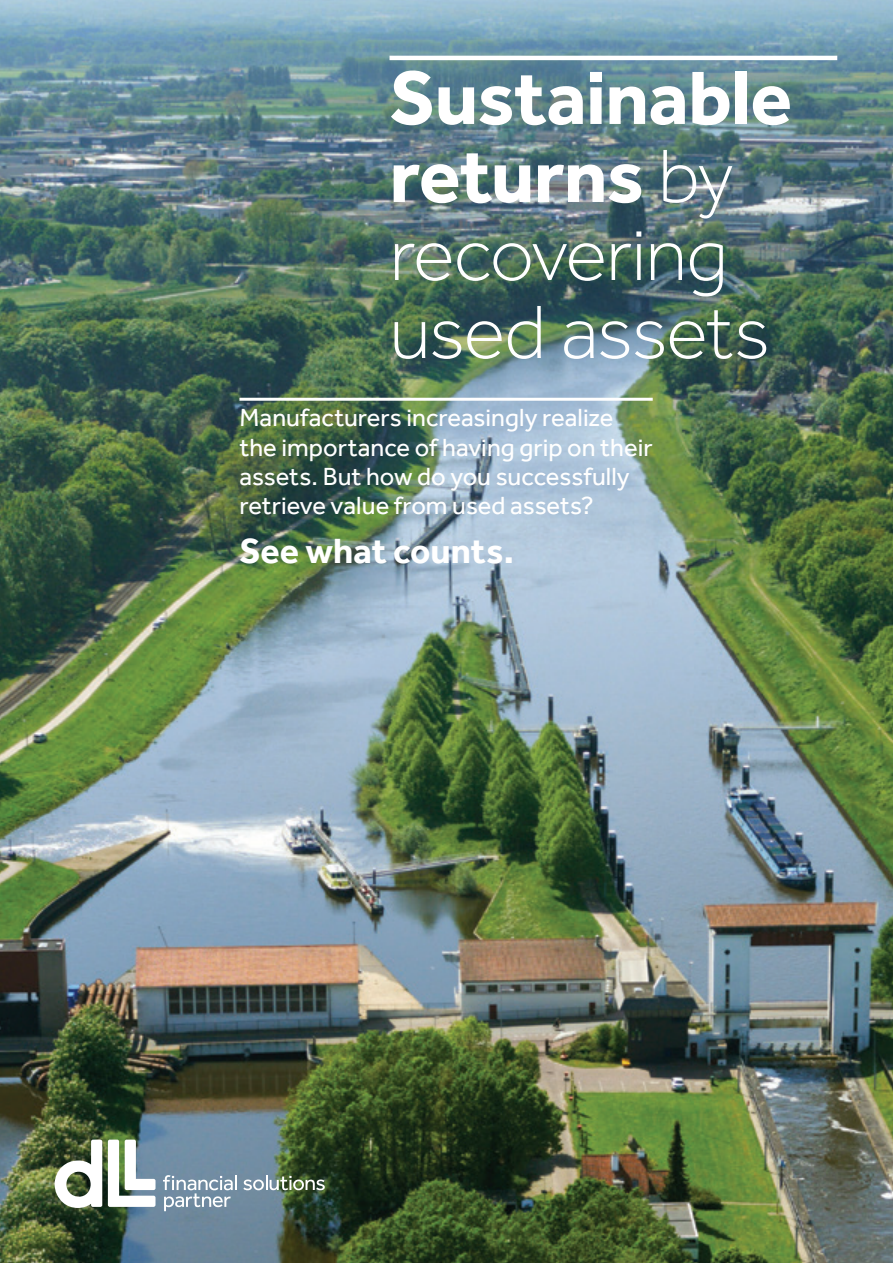
<style>
.page{position:relative;width:893px;height:1263px;background:#fff}
.page>*{position:absolute;margin:0;border:0;box-sizing:border-box;transform-origin:0 0}
.t1{font:300 78px/78px "Effra";letter-spacing:-.02em;color:#fff}
.t2{font:700 36px "Effra";color:#fff}
.t3{font:25.5px/29.2px "Effra";color:#fff}
.s1{font-weight:700}
</style>
<div class="page">
<img style="left:0;top:0;width:893px;height:1263px">
<hr style="left:389px;top:56px;width:448px;height:4px;background:#fff">
<hr style="left:239px;top:398px;width:414px;height:3px;background:#fff">
<svg style="left:55px;top:1139px;width:47px;height:69px"></svg>
<svg style="left:108px;top:1139px;width:48px;height:68px"></svg>
<svg style="left:243px;top:1175px;width:82px;height:15px"></svg>
<svg style="left:163px;top:1175px;width:74px;height:36px"></svg>
<h1 class="t1" style="left:389px;top:58px;width:404px"><span class="s1">Sustainable returns</span> by recovering used assets</h1>
<p class="t3" style="left:239px;top:403px;width:415px">Manufacturers increasingly realize the importance of having grip on their assets. But how do you successfully retrieve value from used assets?</p>
<h2 class="t2" style="left:239px;top:529px;width:276px">See what counts.</h2>
</div>
